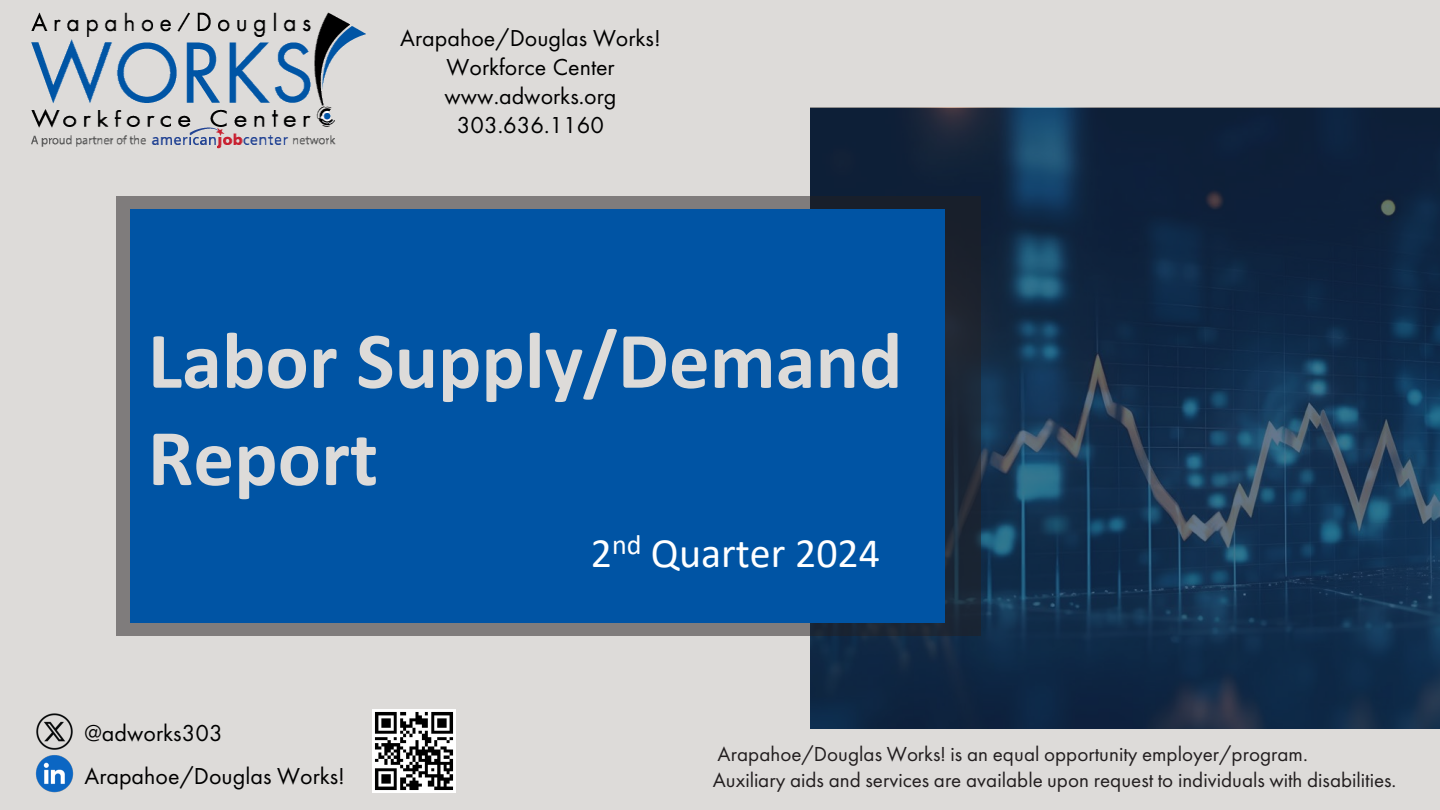
<style>
.page{position:relative;width:1440px;height:810px;background:#dddbd9}
.page>*{position:absolute;margin:0;border:0;box-sizing:border-box;transform-origin:0 0}
.t1{font:700 81px/97.2px "Calibri";color:#dddbd9}
.t2{font:42px "Calibri";color:#fff}
.t3{font:24px "Futura PT";color:#000}
.t4{font:21px "Futura PT";color:#221e1f}
</style>
<div class="page">
<img style="left:31px;top:13px;width:334px;height:136px">
<img style="left:36px;top:713px;width:37px;height:37px">
<img style="left:36px;top:755px;width:38px;height:37px">
<img style="left:372px;top:709px;width:84px;height:84px">
<img style="left:810px;top:108px;width:630px;height:621px">
<div style="left:116px;top:196px;width:865px;height:440px;background:#231f20;opacity:.5"></div>
<div style="left:130px;top:210px;width:815px;height:413px;background:#0054a4"></div>
<p class="t3" style="left:400px;top:24px;width:262px">Arapahoe/Douglas Works!</p>
<p class="t3" style="left:447px;top:53px;width:170px">Workforce Center</p>
<p class="t3" style="left:445px;top:81px;width:173px">www.adworks.org</p>
<p class="t3" style="left:457px;top:110px;width:149px">303.636.1160</p>
<h1 class="t1" style="left:148px;top:311px;width:756px">Labor Supply/Demand<br>Report</h1>
<p class="t2" style="left:591px;top:524px;width:291px">2<sup>nd</sup> Quarter 2024</p>
<p class="t3" style="left:85px;top:719px;width:140px">@adworks303</p>
<p class="t3" style="left:85px;top:762px;width:262px">Arapahoe/Douglas Works!</p>
<p class="t4" style="left:718px;top:742px;width:592px">Arapahoe/Douglas Works! is an equal opportunity employer/program.</p>
<p class="t4" style="left:713px;top:767px;width:685px">Auxiliary aids and services are available upon request to individuals with disabilities.</p>
</div>
